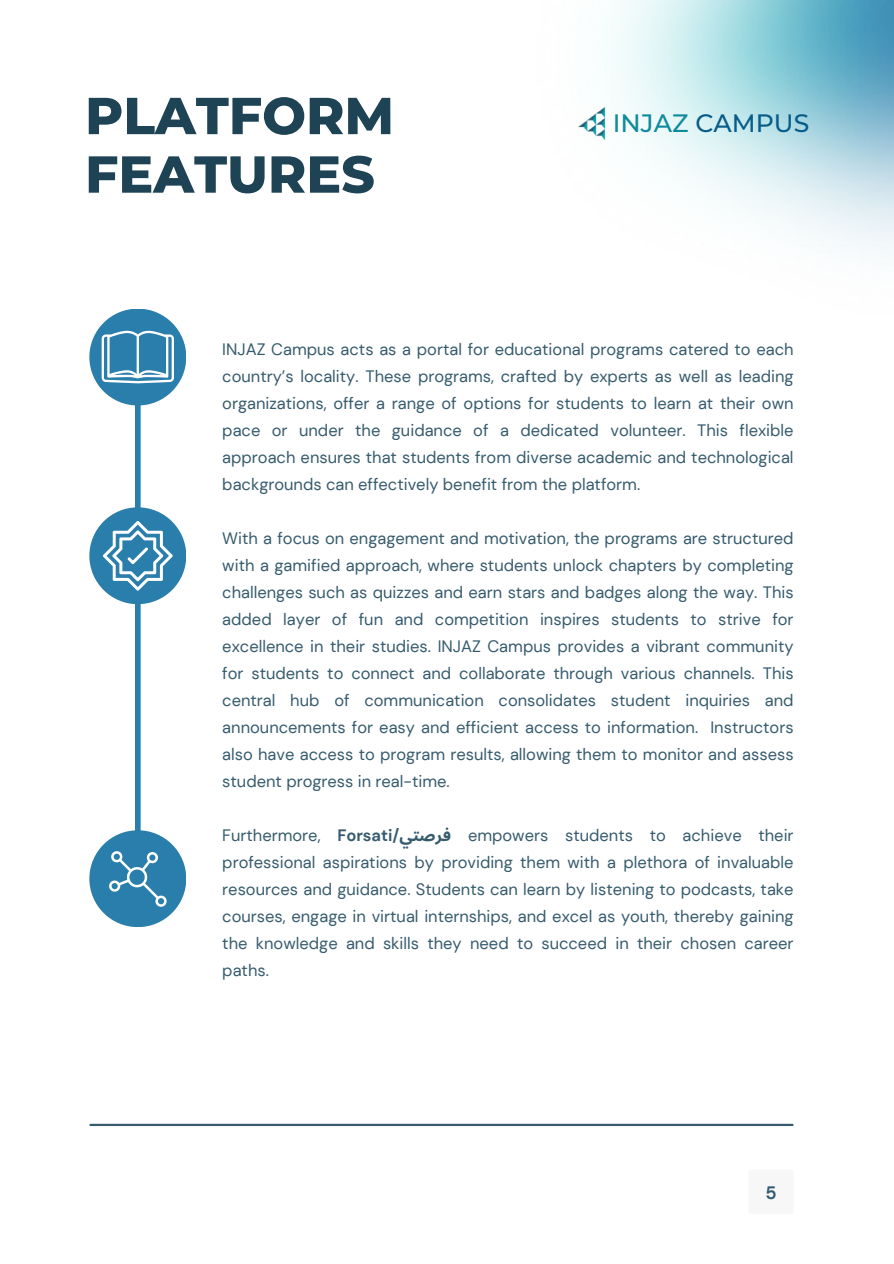
<style>
.page{position:relative;width:894px;height:1264px;background:#fff}
.page>*{position:absolute;margin:0;border:0;box-sizing:border-box;transform-origin:0 0}
.t1{font:800 51.9px/58.5px "Montserrat";color:#1d4355}
.t2{font:500 25.05px "Montserrat";color:#075c89}
.t3{font:700 18px "DM Sans";color:#365b6d}
.t4{font:16.5px/27px "DM Sans";color:#365b6d;text-align:justify}
.s1{color:#0f8b9c}
.s2{font-weight:700}
.s3{font-family:"Noto Sans Arabic";font-weight:700}
</style>
<div class="page">
<hr style="left:90px;top:1123px;width:702px;height:2px;background:#365b6d">
<div style="left:89px;top:308px;width:97px;height:97px;background:#297eab;border-radius:50%"></div>
<div style="left:135px;top:386px;width:6px;height:461px;background:#297eab"></div>
<div style="left:89px;top:507px;width:97px;height:97px;background:#297eab;border-radius:50%"></div>
<div style="left:89px;top:830px;width:97px;height:97px;background:#297eab;border-radius:50%"></div>
<svg style="left:102px;top:331px;width:72px;height:52px"></svg>
<svg style="left:103px;top:521px;width:70px;height:69px"></svg>
<svg style="left:109px;top:851px;width:58px;height:55px"></svg>
<img style="left:578px;top:0;width:315px;height:253px">
<div style="left:748px;top:1169px;width:45px;height:45px;background:#f7f7f7;border-radius:2px"></div>
<h1 class="t1" style="left:85px;top:86px;width:310px">PLATFORM<br>FEATURES</h1>
<h2 class="t2" style="left:612px;top:108px;width:198px"><span class="s1">INJAZ</span> CAMPUS</h2>
<p class="t4" style="left:222px;top:335px;width:572px">INJAZ Campus acts as a portal for educational programs catered to each country’s locality. These programs, crafted by experts as well as leading organizations, offer a range of options for students to learn at their own pace or under the guidance of a dedicated volunteer. This flexible approach ensures that students from diverse academic and technological backgrounds can effectively benefit from the platform.</p>
<p class="t4" style="left:222px;top:524px;width:572px">With a focus on engagement and motivation, the programs are structured with a gamified approach, where students unlock chapters by completing challenges such as quizzes and earn stars and badges along the way. This added layer of fun and competition inspires students to strive for excellence in their studies. INJAZ Campus provides a vibrant community for students to connect and collaborate through various channels. This central hub of communication consolidates student inquiries and announcements for easy and efficient access to information. Instructors also have access to program results, allowing them to monitor and assess student progress in real-time.</p>
<p class="t4" style="left:222px;top:821px;width:230px">Furthermore, <span class="s2">Forsati/</span><span class="s3">ي صت فر</span></p>
<p class="t4" style="left:222px;top:821px;width:572px;text-indent:245px">empowers students to achieve their professional aspirations by providing them with a plethora of invaluable resources and guidance. Students can learn by listening to podcasts, take courses, engage in virtual internships, and excel as youth, thereby gaining the knowledge and skills they need to succeed in their chosen career paths.</p>
<p class="t3" style="left:765px;top:1180px;width:13px">5</p>
</div>
